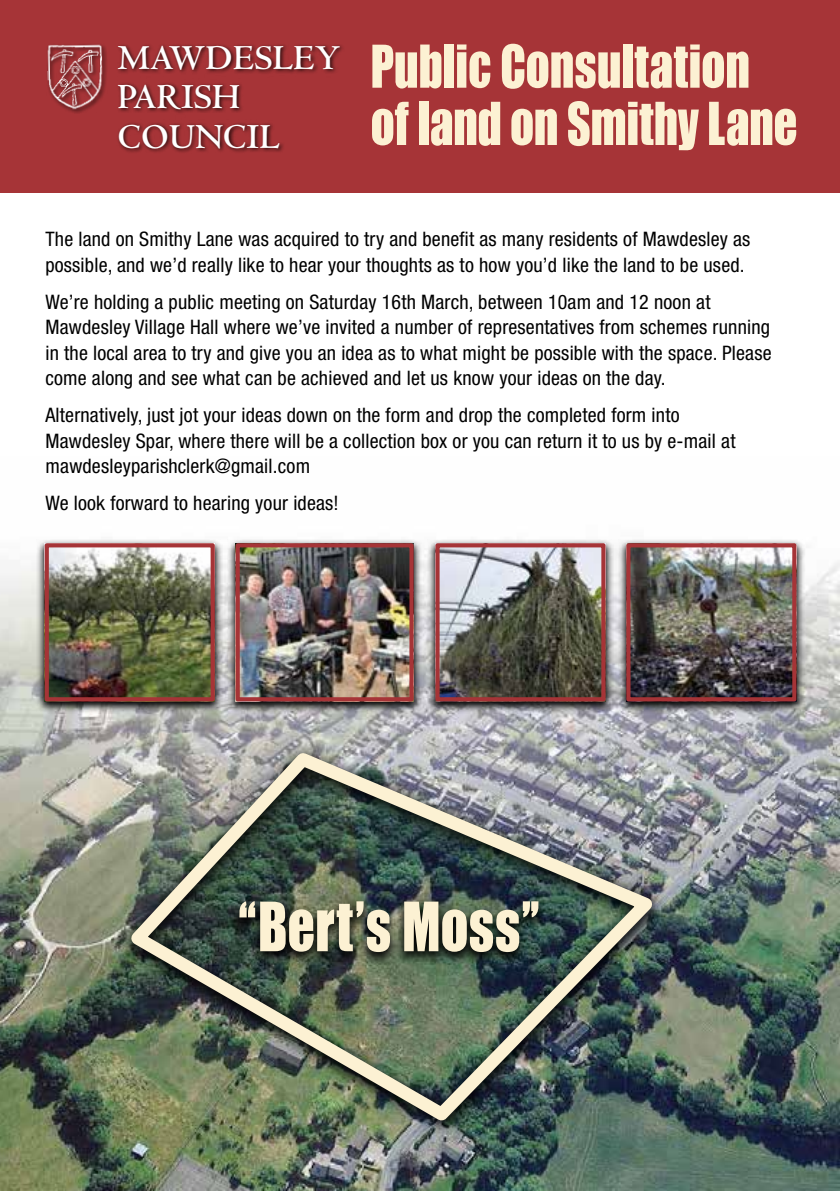
<style>
.page{position:relative;width:840px;height:1191px;background:#fff}
.page>*{position:absolute;margin:0;border:0;box-sizing:border-box;transform-origin:0 0}
.t1{font:700 74.6px "Impact URW Con D";letter-spacing:.01em;color:#fcf1d3}
.t2{font:700 64.8px/57.2px "Impact URW Con D";letter-spacing:.005em;color:#fcf1d3}
.t3{font:700 36.6px/39.4px "Centaur MT Std";letter-spacing:.01em;color:#fff}
.t4{font:condensed 20px/25.6px "Helvetica Neue LT Std";letter-spacing:.01em;color:#000}
</style>
<div class="page">
<img style="left:0;top:545px;width:839px;height:646px">
<img style="left:118px;top:1130px;width:548px;height:9px">
<img style="left:117px;top:741px;width:550px;height:389px">
<svg style="left:229px;top:896px;width:318px;height:70px"></svg>
<div style="left:0;top:0;width:839px;height:193px;background:#a63437"></div>
<svg style="left:36px;top:539px;width:187px;height:174px"></svg>
<img style="left:50px;top:548px;width:160px;height:148px">
<div style="left:45px;top:543px;width:170px;height:158px;border:4px solid #a63437"></div>
<svg style="left:227px;top:539px;width:195px;height:174px"></svg>
<img style="left:240px;top:548px;width:168px;height:148px">
<div style="left:235px;top:543px;width:178px;height:158px;border:4px solid #a63437"></div>
<svg style="left:427px;top:539px;width:186px;height:174px"></svg>
<img style="left:440px;top:548px;width:160px;height:148px">
<div style="left:435px;top:543px;width:170px;height:158px;border:4px solid #a63437"></div>
<svg style="left:617px;top:539px;width:187px;height:174px"></svg>
<img style="left:631px;top:548px;width:160px;height:148px">
<div style="left:626px;top:543px;width:170px;height:158px;border:4px solid #a63437"></div>
<div style="left:46px;top:43px;width:62px;height:71px;background:#000;opacity:.75"></div>
<img style="left:47px;top:43px;width:57px;height:67px">
<div style="left:116px;top:43px;width:229px;height:110px;background:#000;opacity:.75"></div>
<h3 class="t3" style="left:118px;top:39px;width:224px">MAWDESLEY<br>PARISH<br>COUNCIL</h3>
<h2 class="t2" style="left:371px;top:40px;width:427px">Public Consultation of land on Smithy Lane</h2>
<p class="t4" style="left:45px;top:226px;width:706px">The land on Smithy Lane was acquired to try and benefit as many residents of Mawdesley as possible, and we’d really like to hear your thoughts as to how you’d like the land to be used.</p>
<p class="t4" style="left:45px;top:289px;width:727px">We’re holding a public meeting on Saturday 16th March, between 10am and 12 noon at Mawdesley Village Hall where we’ve invited a number of representatives from schemes running in the local area to try and give you an idea as to what might be possible with the space. Please come along and see what can be achieved and let us know your ideas on the day.</p>
<p class="t4" style="left:45px;top:402px;width:691px">Alternatively, just jot your ideas down on the form and drop the completed form into<br>Mawdesley Spar, where there will be a collection box or you can return it to us by e-mail at mawdesleyparishclerk@gmail.com</p>
<p class="t4" style="left:45px;top:490px;width:295px">We look forward to hearing your ideas!</p>
<h1 class="t1" style="left:236px;top:883px;width:306px">“Bert’s Moss”</h1>
</div>
